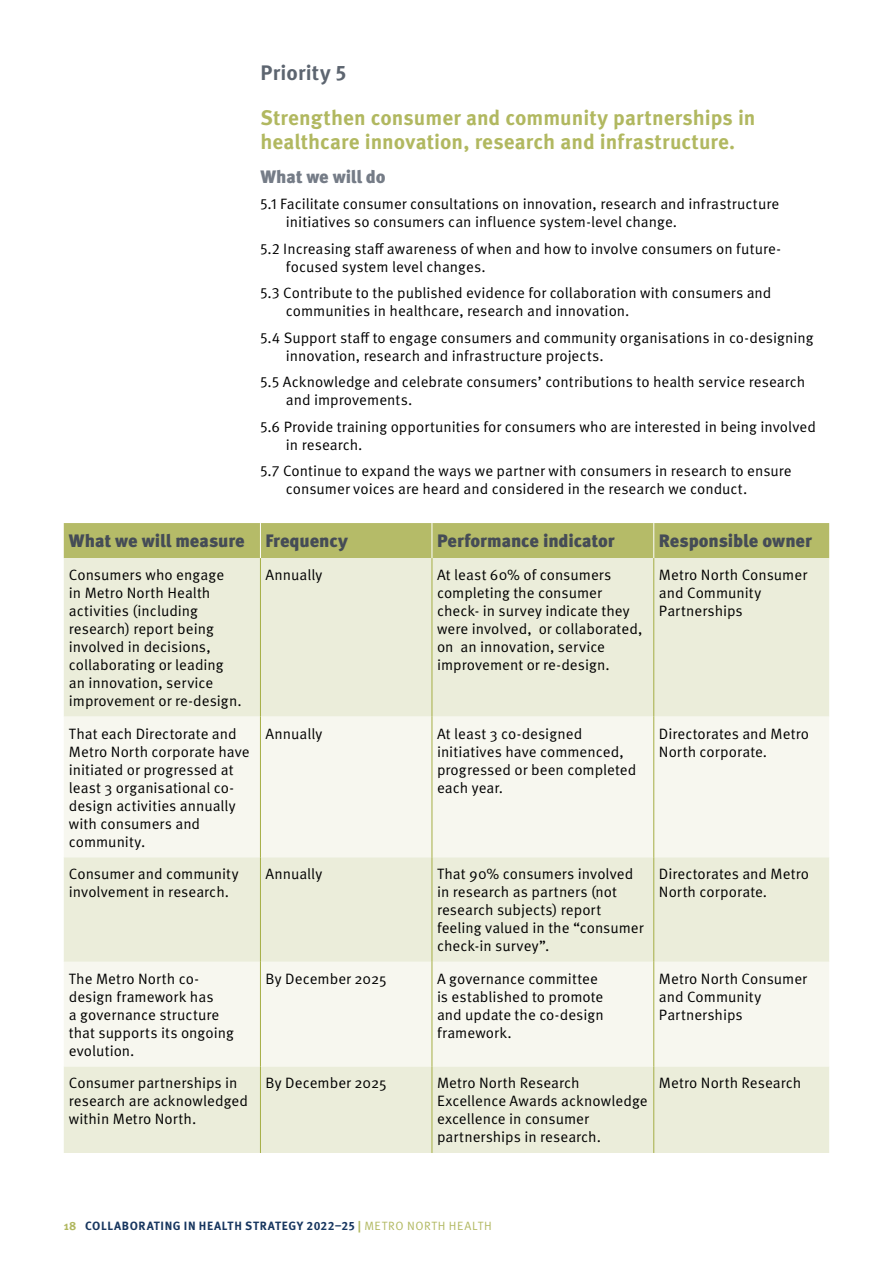
<style>
.page{position:relative;width:893px;height:1263px;background:#fff}
.page>*{position:absolute;margin:0;border:0;box-sizing:border-box;transform-origin:0 0}
.t1{font:700 21px/24px "Meta Pro";color:#b1b860}
.t2{font:700 21px "Meta Pro";letter-spacing:.01em;color:#5d6570}
.t3{font:900 18px "Meta Pro";letter-spacing:-.005em;color:#454c56}
.t4{font:900 18px "Meta Pro";letter-spacing:-.01em;color:#757c87}
.t5{font:15px/18px "Meta Pro Norm";color:#000}
.t6{font:700 12px "Meta Pro";letter-spacing:.05em;color:#17365f}
.s1{color:#b1b860}
.s2{font-family:"Meta Pro Norm";font-weight:400;color:#b1b860}
</style>
<div class="page">
<div style="left:64px;top:523px;width:765px;height:35px;background:#b5bb68"></div>
<div style="left:64px;top:558px;width:765px;height:595px;background:#ebedda"></div>
<svg style="left:64px;top:717px;width:765px;height:349px;fill:#f7f7ef"></svg>
<hr style="left:260px;top:558px;width:1px;height:159px;background:#a5ae45">
<hr style="left:432px;top:558px;width:1px;height:159px;background:#a5ae45">
<hr style="left:653px;top:558px;width:1px;height:159px;background:#a5ae45">
<hr style="left:260px;top:717px;width:1px;height:140px;background:#a5ae45">
<hr style="left:432px;top:717px;width:1px;height:140px;background:#a5ae45">
<hr style="left:653px;top:717px;width:1px;height:140px;background:#a5ae45">
<hr style="left:260px;top:857px;width:1px;height:105px;background:#a5ae45">
<hr style="left:432px;top:857px;width:1px;height:105px;background:#a5ae45">
<hr style="left:653px;top:857px;width:1px;height:105px;background:#a5ae45">
<hr style="left:260px;top:962px;width:1px;height:104px;background:#a5ae45">
<hr style="left:432px;top:962px;width:1px;height:104px;background:#a5ae45">
<hr style="left:653px;top:962px;width:1px;height:104px;background:#a5ae45">
<hr style="left:260px;top:1066px;width:1px;height:87px;background:#a5ae45">
<hr style="left:432px;top:1066px;width:1px;height:87px;background:#a5ae45">
<hr style="left:653px;top:1066px;width:1px;height:87px;background:#a5ae45">
<hr style="left:260px;top:523px;width:1px;height:35px;background:#fff">
<hr style="left:432px;top:523px;width:1px;height:35px;background:#fff">
<hr style="left:653px;top:523px;width:1px;height:35px;background:#fff">
<h1 class="t2" style="left:260px;top:56px;width:87px">Priority 5</h1>
<h1 class="t1" style="left:260px;top:104px;width:497px">Strengthen consumer and community partnerships in healthcare innovation, research and infrastructure.</h1>
<p class="t4" style="left:260px;top:162px;width:127px">What we will do</p>
<p class="t5" style="left:286px;top:194px;width:495px;text-indent:-26px">5.1 Facilitate consumer consultations on innovation, research and infrastructure initiatives so consumers can influence system-level change.</p>
<p class="t5" style="left:286px;top:239px;width:496px;text-indent:-26px">5.2 Increasing staff awareness of when and how to involve consumers on future&shy;focused system level changes.</p>
<p class="t5" style="left:286px;top:283px;width:487px;text-indent:-26px">5.3 Contribute to the published evidence for collaboration with consumers and communities in healthcare, research and innovation.</p>
<p class="t5" style="left:286px;top:328px;width:529px;text-indent:-26px">5.4 Support staff to engage consumers and community organisations in co-designing innovation, research and infrastructure projects.</p>
<p class="t5" style="left:286px;top:372px;width:521px;text-indent:-26px">5.5 Acknowledge and celebrate consumers’ contributions to health service research and improvements.</p>
<p class="t5" style="left:286px;top:417px;width:532px;text-indent:-26px">5.6 Provide training opportunities for consumers who are interested in being involved in research.</p>
<p class="t5" style="left:286px;top:461px;width:507px;text-indent:-26px">5.7 Continue to expand the ways we partner with consumers in research to ensure consumer voices are heard and considered in the research we conduct.</p>
<p class="t3" style="left:69px;top:527px;width:281px">What we will measure Frequency</p>
<p class="t3" style="left:437px;top:527px;width:179px">Performance indicator</p>
<p class="t3" style="left:659px;top:527px;width:155px">Responsible owner</p>
<p class="t5" style="left:69px;top:565px;width:174px">Consumers who engage<br>in Metro North Health activities (including research) report being involved in decisions, collaborating or leading an innovation, service improvement or re-design.</p>
<p class="t5" style="left:266px;top:565px;width:58px">Annually</p>
<p class="t5" style="left:437px;top:565px;width:207px">At least 60% of consumers completing the consumer check- in survey indicate they were involved, or collaborated, on an innovation, service improvement or re-design.</p>
<p class="t5" style="left:659px;top:565px;width:150px">Metro North Consumer and Community<br>Partnerships</p>
<p class="t5" style="left:69px;top:723px;width:182px">That each Directorate and<br>Metro North corporate have initiated or progressed at least 3 organisational co&shy;design activities annually with consumers and community.</p>
<p class="t5" style="left:266px;top:723px;width:58px">Annually</p>
<p class="t5" style="left:437px;top:723px;width:201px">At least 3 co-designed initiatives have commenced, progressed or been completed each year.</p>
<p class="t5" style="left:659px;top:723px;width:152px">Directorates and Metro<br>North corporate.</p>
<p class="t5" style="left:69px;top:864px;width:171px">Consumer and community involvement in research.</p>
<p class="t5" style="left:266px;top:864px;width:58px">Annually</p>
<p class="t5" style="left:437px;top:864px;width:208px">That 90% consumers involved in research as partners (not research subjects) report feeling valued in the “consumer check-in survey”.</p>
<p class="t5" style="left:659px;top:864px;width:152px">Directorates and Metro<br>North corporate.</p>
<p class="t5" style="left:69px;top:968px;width:166px">The Metro North co&shy;design framework has<br>a governance structure that supports its ongoing evolution.</p>
<p class="t5" style="left:265px;top:968px;width:123px">By December 2025</p>
<p class="t5" style="left:437px;top:968px;width:168px">A governance committee is established to promote and update the co-design framework.</p>
<p class="t5" style="left:659px;top:968px;width:150px">Metro North Consumer and Community<br>Partnerships</p>
<p class="t5" style="left:69px;top:1073px;width:181px">Consumer partnerships in research are acknowledged within Metro North.</p>
<p class="t5" style="left:265px;top:1073px;width:123px">By December 2025</p>
<p class="t5" style="left:437px;top:1073px;width:212px">Metro North Research<br>Excellence Awards acknowledge excellence in consumer partnerships in research.</p>
<p class="t5" style="left:659px;top:1073px;width:144px">Metro North Research</p>
<p class="t6" style="left:64px;top:1216px;width:430px"><span class="s1">18</span> COLLABORATING IN HEALTH STRATEGY 2022–25 <span class="s1">|</span> <span class="s2">METRO NORTH HEALTH</span></p>
</div>
